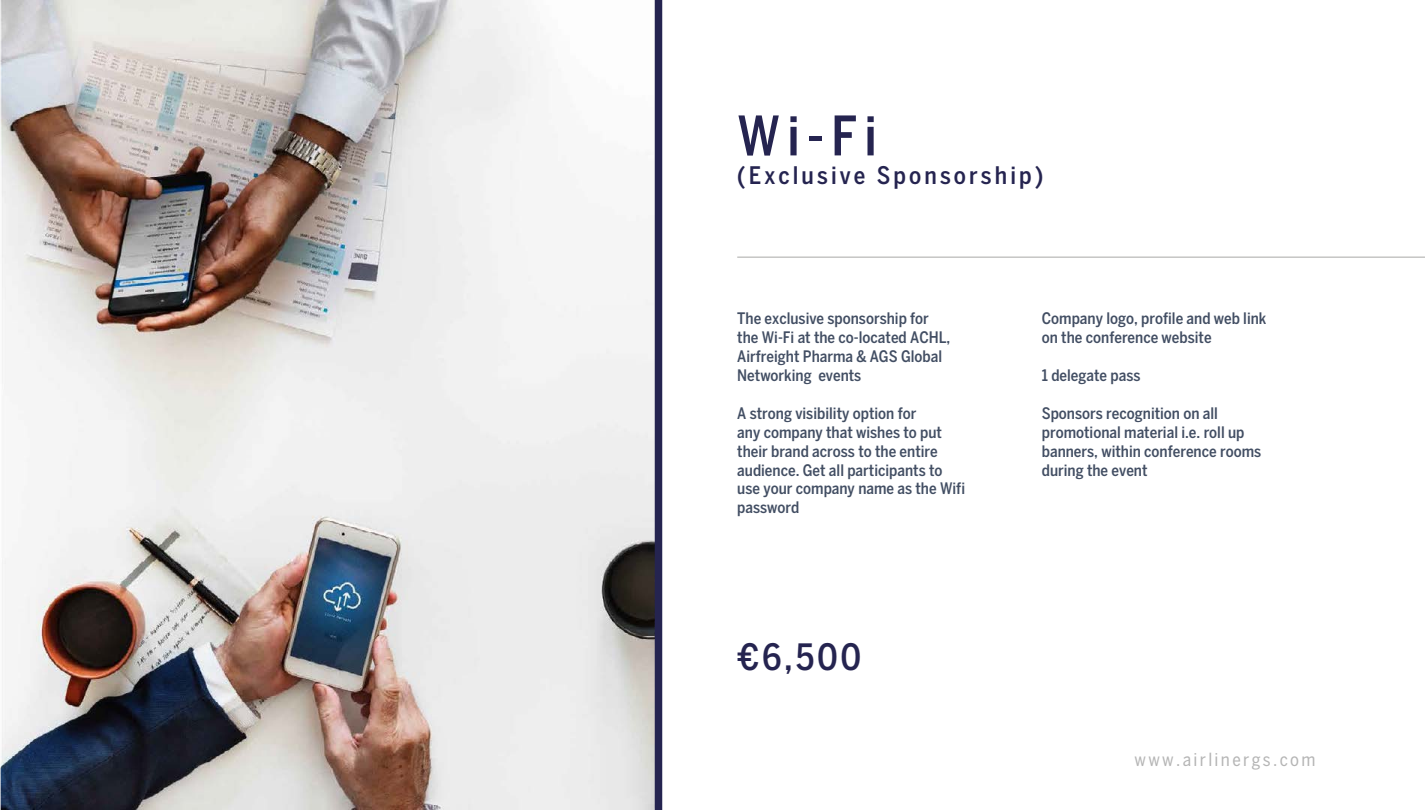
<style>
.page{position:relative;width:1425px;height:810px;background:#fff}
.page>*{position:absolute;margin:0;border:0;box-sizing:border-box;transform-origin:0 0}
.t1{font:500 condensed 54px "Benton Sans";color:#252450}
.t2{font:500 condensed 36px "Benton Sans";color:#252450}
.t3{font:500 condensed 24px "Benton Sans";letter-spacing:.13em;color:#252450}
.t4{font:condensed 18px "Benton Sans";letter-spacing:.13em;color:#b5b5b5}
.t5{font:500 condensed 15.75px/18.9px "Benton Sans";color:#424e63}
</style>
<div class="page">
<img style="left:0;top:0;width:662px;height:810px">
<hr style="left:737px;top:256px;width:688px;height:2px;background:#c5c5c4">
<h1 class="t1" style="left:737px;top:104px;width:141px">Wi-Fi</h1>
<h3 class="t3" style="left:737px;top:161px;width:308px">(Exclusive Sponsorship)</h3>
<p class="t5" style="left:737px;top:309px;width:215px">The exclusive sponsorship for the Wi-Fi at the co-located ACHL,<br>Airfreight Pharma &amp; AGS Global<br>Networking events</p>
<p class="t5" style="left:737px;top:404px;width:229px">A strong visibility option for<br>any company that wishes to put their brand across to the entire audience. Get all participants to use your company name as the Wifi password</p>
<h2 class="t2" style="left:737px;top:636px;width:126px">€6,500</h2>
<p class="t5" style="left:1042px;top:309px;width:226px">Company logo, profile and web link on the conference website</p>
<p class="t5" style="left:1042px;top:366px;width:100px">1 delegate pass</p>
<p class="t5" style="left:1042px;top:404px;width:221px">Sponsors recognition on all promotional material i.e. roll up banners, within conference rooms during the event</p>
<p class="t4" style="left:1135px;top:749px;width:182px">www.airlinergs.com</p>
</div>
